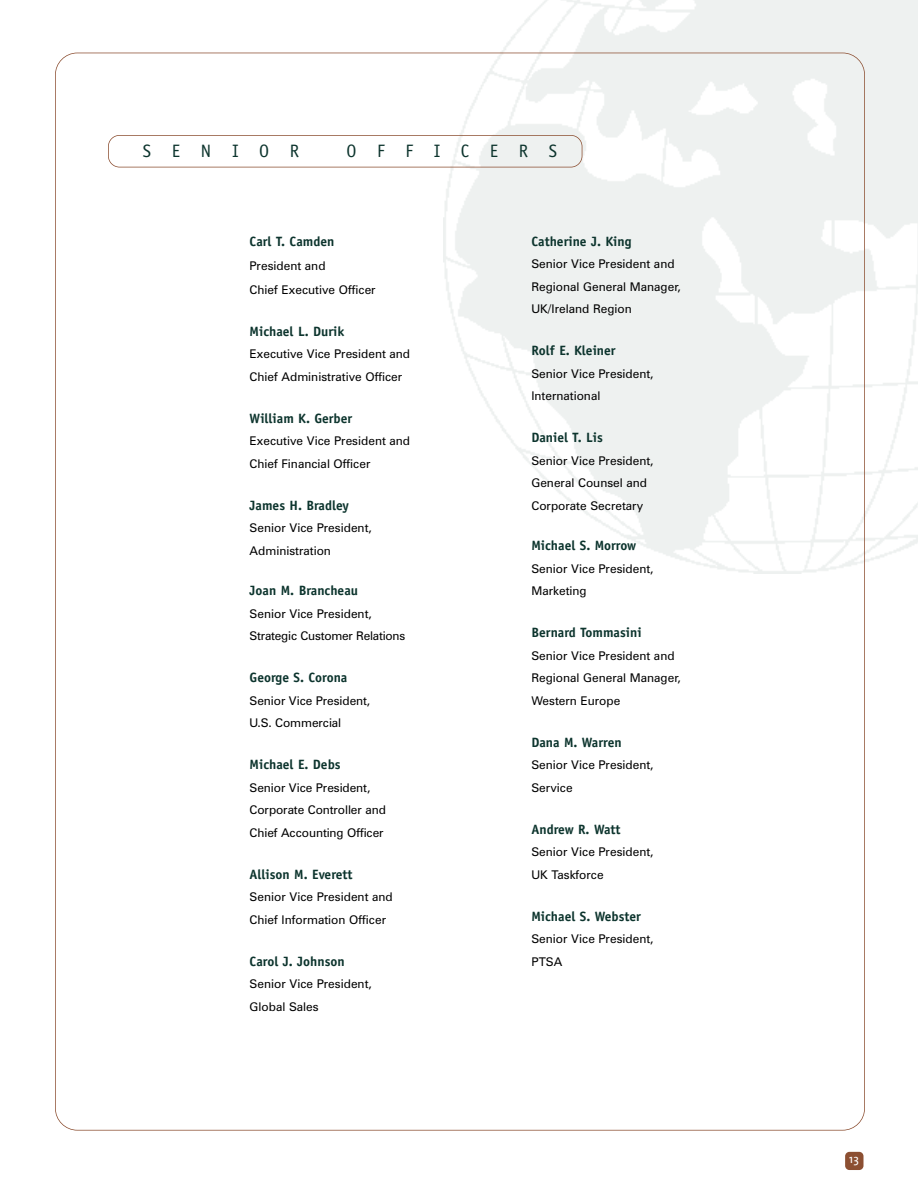
<style>
.page{position:relative;width:918px;height:1188px;background:#fff}
.page>*{position:absolute;margin:0;border:0;box-sizing:border-box;transform-origin:0 0}
.t1{font:18px "Officina Sans";letter-spacing:1.15em;color:#0c342d}
.t2{font:700 13.5px "Officina Sans";color:#0c342d}
.t3{font:12px/22.5px "Zurich BT";color:#000}
.t4{font:12px "The Sans";color:#fff}
</style>
<div class="page">
<img style="left:444px;top:0;width:474px;height:573px">
<div style="left:845px;top:1152px;width:19px;height:18px;background:#8c4f32;border-radius:4px"></div>
<div style="left:108px;top:135px;width:474px;height:32px;border:2px solid #8c4f32;border-radius:12px"></div>
<h1 class="t1" style="left:143px;top:144px;width:158px">SENIOR</h1>
<h1 class="t1" style="left:346px;top:144px;width:212px">OFFICERS</h1>
<p class="t2" style="left:250px;top:236px;width:86px">Carl T. Camden</p>
<p class="t3" style="left:250px;top:255px;width:128px;line-height:24px">President and<br>Chief Executive Officer</p>
<p class="t2" style="left:250px;top:326px;width:96px">Michael L. Durik</p>
<p class="t3" style="left:250px;top:344px;width:162px">Executive Vice President and<br>Chief Administrative Officer</p>
<p class="t2" style="left:250px;top:413px;width:104px">William K. Gerber</p>
<p class="t3" style="left:250px;top:431px;width:162px">Executive Vice President and<br>Chief Financial Officer</p>
<p class="t2" style="left:250px;top:500px;width:101px">James H. Bradley</p>
<p class="t3" style="left:250px;top:518px;width:124px">Senior Vice President,<br>Administration</p>
<p class="t2" style="left:250px;top:586px;width:110px">Joan M. Brancheau</p>
<p class="t3" style="left:250px;top:604px;width:157px">Senior Vice President,<br>Strategic Customer Relations</p>
<p class="t2" style="left:250px;top:673px;width:99px">George S. Corona</p>
<p class="t3" style="left:250px;top:691px;width:122px">Senior Vice President,<br>U.S. Commercial</p>
<p class="t2" style="left:250px;top:760px;width:93px">Michael E. Debs</p>
<p class="t3" style="left:250px;top:778px;width:138px">Senior Vice President,<br>Corporate Controller and<br>Chief Accounting Officer</p>
<p class="t2" style="left:250px;top:869px;width:105px">Allison M. Everett</p>
<p class="t3" style="left:250px;top:887px;width:145px">Senior Vice President and<br>Chief Information Officer</p>
<p class="t2" style="left:250px;top:956px;width:97px">Carol J. Johnson</p>
<p class="t3" style="left:250px;top:974px;width:124px">Senior Vice President,<br>Global Sales</p>
<p class="t2" style="left:531px;top:236px;width:102px">Catherine J. King</p>
<p class="t3" style="left:531px;top:254px;width:151px">Senior Vice President and<br>Regional General Manager,<br>UK/Ireland Region</p>
<p class="t2" style="left:531px;top:346px;width:86px">Rolf E. Kleiner</p>
<p class="t3" style="left:531px;top:364px;width:124px">Senior Vice President,<br>International</p>
<p class="t2" style="left:531px;top:433px;width:73px">Daniel T. Lis</p>
<p class="t3" style="left:531px;top:451px;width:124px">Senior Vice President,<br>General Counsel and<br>Corporate Secretary</p>
<p class="t2" style="left:531px;top:541px;width:106px">Michael S. Morrow</p>
<p class="t3" style="left:531px;top:559px;width:124px">Senior Vice President,<br>Marketing</p>
<p class="t2" style="left:531px;top:628px;width:112px">Bernard Tommasini</p>
<p class="t3" style="left:531px;top:646px;width:151px">Senior Vice President and<br>Regional General Manager,<br>Western Europe</p>
<p class="t2" style="left:531px;top:737px;width:92px">Dana M. Warren</p>
<p class="t3" style="left:531px;top:755px;width:124px">Senior Vice President,<br>Service</p>
<p class="t2" style="left:531px;top:824px;width:91px">Andrew R. Watt</p>
<p class="t3" style="left:531px;top:842px;width:124px">Senior Vice President,<br>UK Taskforce</p>
<p class="t2" style="left:531px;top:911px;width:111px">Michael S. Webster</p>
<p class="t3" style="left:531px;top:929px;width:124px">Senior Vice President,<br>PTSA</p>
<p class="t4" style="left:849px;top:1152px;width:11px">13</p>
</div>
